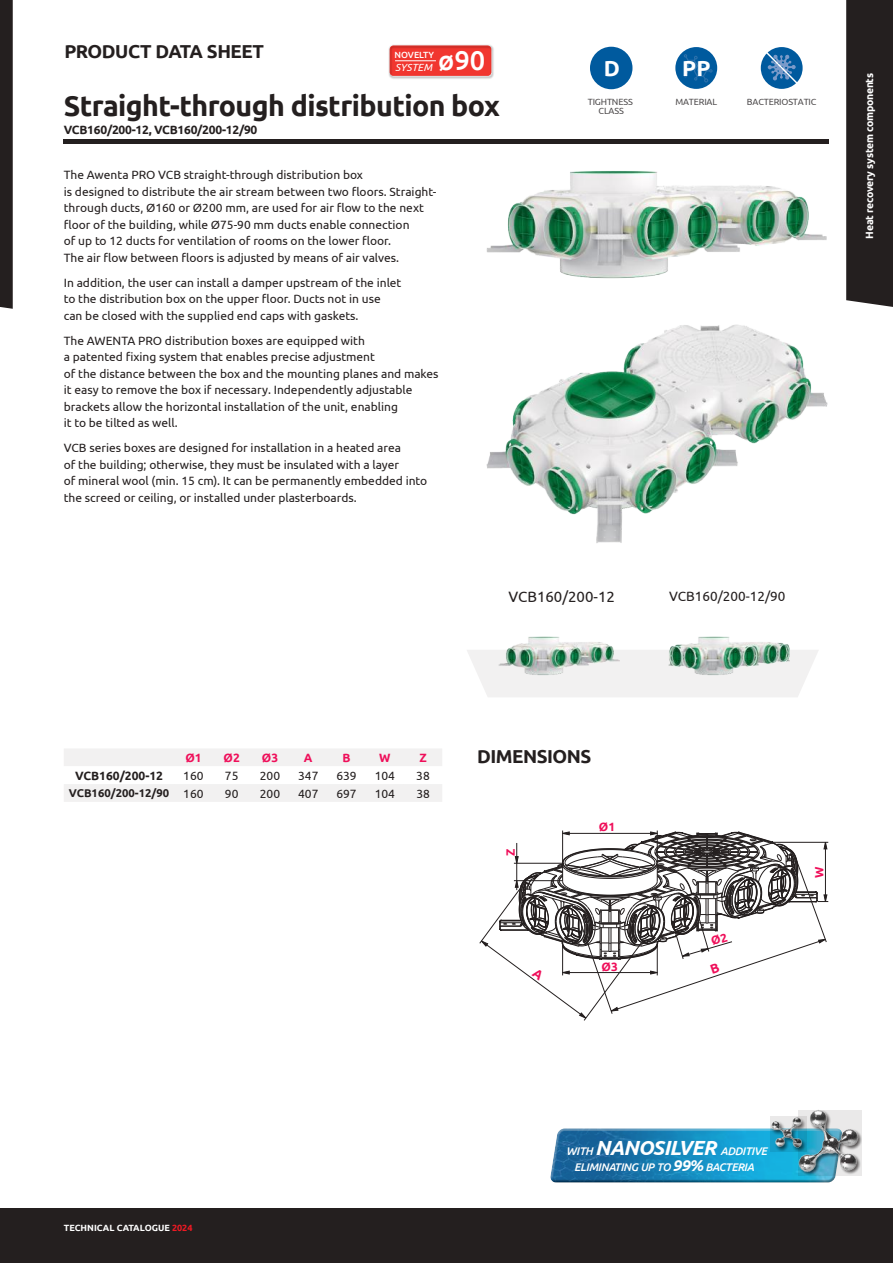
<style>
.page{position:relative;width:893px;height:1263px;background:#fff}
.page>*{position:absolute;margin:0;border:0;box-sizing:border-box;transform-origin:0 0}
.t1{font:700 28.5px "Ubuntu";letter-spacing:-.02em;color:#241f1f}
.t2{font:500 27.15px "Ubuntu";color:#fff}
.t3{font:700 21.9px "Ubuntu";color:#fff}
.t4{font:700 18.75px "Ubuntu";letter-spacing:-.025em;color:#241f1f}
.t5{font:15px "Ubuntu";color:#241f1f}
.t6{font:13.5px "Ubuntu";color:#241f1f}
.t7{font:12px/16.5px "Ubuntu";color:#241f1f}
.t8{font:700 12px "Ubuntu";letter-spacing:-.02em;color:#241f1f}
.t9{font:700 12px "Ubuntu";color:#ef0f5a}
.t10{font:700 12px "Ubuntu";color:#241f1f}
.t11{font:700 11.25px "Ubuntu";color:#241f1f}
.t12{font:italic 500 11.1px/15.8px "Ubuntu";letter-spacing:-.03em;color:#fff;text-align:center}
.t13{font:700 10.5px "Ubuntu";letter-spacing:-.025em;color:#fff}
.t14{font:italic 10.35px "Ubuntu";color:#fff}
.t15{font:9px/9.3px "Ubuntu";letter-spacing:-.015em;color:#4e4b4c;text-align:center}
.t16{font:700 9px "Ubuntu";color:#fff}
.t17{font:500 9px "Ubuntu";color:#fff}
.s1{font-weight:400;font-size:12px}
.s2{color:#ef1923}
.s3{font-weight:700;font-size:20.4px}
.s4{font-weight:700;font-size:15.75px}
</style>
<div class="page">
<div style="left:0;top:1208px;width:893px;height:55px;background:#241f1f"></div>
<svg style="left:0;top:0;width:13px;height:309px;background:#282323"></svg>
<div style="left:846px;top:0;width:47px;height:307px;background:#241f1f"></div>
<svg style="left:64px;top:749px;width:378px;height:53px"></svg>
<hr style="left:64px;top:139px;width:765px;height:4px;background:#241f1f">
<img style="left:388px;top:45px;width:106px;height:34px">
<svg style="left:390px;top:46px;width:101px;height:30px;background:#ee3831"></svg>
<hr style="left:395px;top:61px;width:41px;height:1px;background:#fff">
<img style="left:486px;top:171px;width:341px;height:108px">
<img style="left:486px;top:324px;width:342px;height:219px">
<svg style="left:467px;top:650px;width:351px;height:47px"></svg>
<img style="left:493px;top:636px;width:127px;height:57px">
<img style="left:663px;top:636px;width:127px;height:57px">
<svg style="left:761px;top:47px;width:42px;height:42px"></svg>
<svg style="left:764px;top:50px;width:35px;height:35px"></svg>
<div style="left:590px;top:47px;width:42px;height:42px;background:#005a9e;border-radius:50%"></div>
<div style="left:675px;top:47px;width:42px;height:42px;background:#005a9e;border-radius:50%"></div>
<svg style="left:684px;top:54px;width:29px;height:29px"></svg>
<svg style="left:550px;top:1128px;width:286px;height:55px;background:#2483b4"></svg>
<img style="left:748px;top:1110px;width:114px;height:66px">
<img style="left:765px;top:1112px;width:47px;height:46px">
<svg style="left:479px;top:830px;width:349px;height:191px"></svg>
<h3 class="t4" style="left:64px;top:39px;width:201px">PRODUCT DATA SHEET</h3>
<h2 class="t2" style="left:438px;top:44px;width:49px">ø90</h2>
<p class="t17" style="left:395px;top:49px;width:41px">NOVELTY</p>
<p class="t14" style="left:395px;top:61px;width:38px">SYSTEM</p>
<h1 class="t1" style="left:64px;top:88px;width:438px">Straight-through distribution box</h1>
<p class="t8" style="left:64px;top:123px;width:195px">VCB160/200-12, VCB160/200-12/90</p>
<p class="t7" style="left:64px;top:167px;width:374px">The Awenta PRO VCB straight-through distribution box<br>is designed to distribute the air stream between two floors. Straight&shy;through ducts, Ø160 or Ø200 mm, are used for air flow to the next floor of the building, while Ø75-90 mm ducts enable connection<br>of up to 12 ducts for ventilation of rooms on the lower floor.<br>The air flow between floors is adjusted by means of air valves.</p>
<p class="t7" style="left:64px;top:274px;width:339px">In addition, the user can install a damper upstream of the inlet to the distribution box on the upper floor. Ducts not in use can be closed with the supplied end caps with gaskets.</p>
<p class="t7" style="left:64px;top:332px;width:376px">The AWENTA PRO distribution boxes are equipped with<br>a patented fixing system that enables precise adjustment<br>of the distance between the box and the mounting planes and makes it easy to remove the box if necessary. Independently adjustable brackets allow the horizontal installation of the unit, enabling<br>it to be tilted as well.</p>
<p class="t7" style="left:64px;top:440px;width:365px">VCB series boxes are designed for installation in a heated area<br>of the building; otherwise, they must be insulated with a layer<br>of mineral wool (min. 15 cm). It can be permanently embedded into the screed or ceiling, or installed under plasterboards.</p>
<h3 class="t3" style="left:604px;top:55px;width:18px">D</h3>
<p class="t15" style="left:588px;top:97px;width:47px">TIGHTNESS<br>CLASS</p>
<h3 class="t3" style="left:682px;top:55px;width:30px">PP</h3>
<p class="t15" style="left:675px;top:97px;width:43px">MATERIAL</p>
<p class="t15" style="left:747px;top:97px;width:71px">BACTERIOSTATIC</p>
<p class="t5" style="left:508px;top:587px;width:108px">VCB160/200-12</p>
<p class="t6" style="left:669px;top:588px;width:118px">VCB160/200-12/90</p>
<p class="t13" style="left:863px;top:239px;width:167px;rotate:-90deg">Heat recovery system components</p>
<p class="t9" style="left:185px;top:750px;width:18px">Ø1</p>
<p class="t9" style="left:224px;top:750px;width:18px">Ø2</p>
<p class="t9" style="left:262px;top:750px;width:18px">Ø3</p>
<p class="t9" style="left:304px;top:750px;width:10px">A</p>
<p class="t9" style="left:342px;top:750px;width:10px">B</p>
<p class="t9" style="left:379px;top:750px;width:13px">W</p>
<p class="t9" style="left:419px;top:750px;width:9px">Z</p>
<p class="t10" style="left:75px;top:768px;width:90px">VCB160/200-12</p>
<p class="t7" style="left:183px;top:767px;width:22px">160</p>
<p class="t7" style="left:225px;top:767px;width:15px">75</p>
<p class="t7" style="left:260px;top:767px;width:22px">200</p>
<p class="t7" style="left:298px;top:767px;width:22px">347</p>
<p class="t7" style="left:336px;top:767px;width:22px">639</p>
<p class="t7" style="left:375px;top:767px;width:22px">104</p>
<p class="t7" style="left:416px;top:767px;width:15px">38</p>
<p class="t11" style="left:69px;top:786px;width:136px">VCB160/200-12/90 <span class="s1">160</span></p>
<p class="t7" style="left:225px;top:785px;width:15px">90</p>
<p class="t7" style="left:260px;top:785px;width:22px">200</p>
<p class="t7" style="left:298px;top:785px;width:22px">407</p>
<p class="t7" style="left:336px;top:785px;width:22px">697</p>
<p class="t7" style="left:375px;top:785px;width:22px">104</p>
<p class="t7" style="left:416px;top:785px;width:15px">38</p>
<h3 class="t4" style="left:477px;top:745px;width:116px">DIMENSIONS</h3>
<p class="t9" style="left:503px;top:856px;width:9px;rotate:-90deg">Z</p>
<p class="t9" style="left:599px;top:820px;width:18px">Ø1</p>
<p class="t9" style="left:601px;top:959px;width:18px">Ø3</p>
<p class="t9" style="left:812px;top:878px;width:13px;rotate:-90deg">W</p>
<p class="t16" style="left:64px;top:1222px;width:130px">TECHNICAL CATALOGUE <span class="s2">2024</span></p>
<p class="t12" style="left:566px;top:1143px;width:202px">WITH <span class="s3">NANOSILVER</span> ADDITIVE<br>ELIMINATING UP TO <span class="s4">99%</span> BACTERIA</p>
</div>
